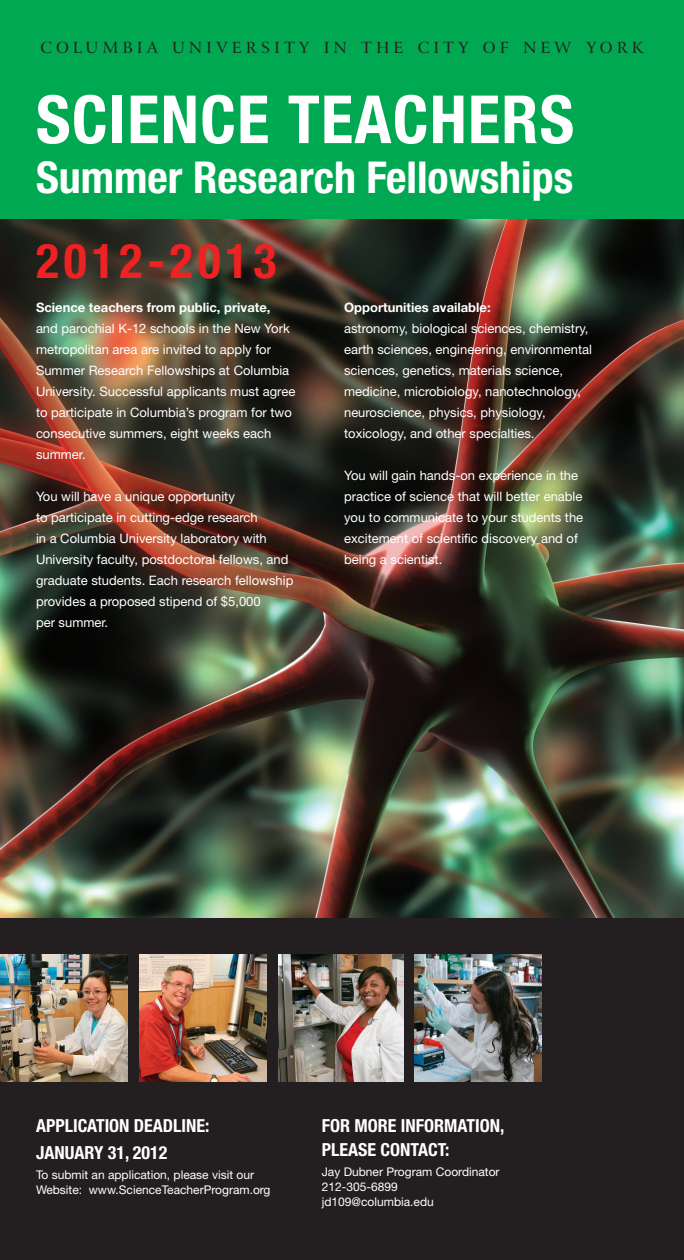
<style>
.page{position:relative;width:684px;height:1260px;background:#fff}
.page>*{position:absolute;margin:0;border:0;box-sizing:border-box;transform-origin:0 0}
.t1{font:700 condensed 66.5px "Helvetica Neue";letter-spacing:.02em;color:#fff}
.t2{font:700 condensed 48px "Helvetica Neue";letter-spacing:.1em;color:#ee2123}
.t3{font:700 condensed 44px "Helvetica Neue";color:#fff}
.t4{font:700 condensed 18px "Helvetica Neue";color:#fff}
.t5{font:15.4px "Arrus BT";letter-spacing:.255em;color:#231f20}
.t6{font:13px/21px "Helvetica Neue";color:#fff}
.t7{font:700 13px "Helvetica Neue";color:#fff}
.t8{font:12px/15px "Helvetica Neue";color:#fff}
.s1{font-weight:700}
</style>
<div class="page">
<img style="left:0;top:219px;width:684px;height:699px">
<div style="left:0;top:0;width:684px;height:219px;background:#00a951"></div>
<div style="left:0;top:918px;width:684px;height:342px;background:#231f20"></div>
<img style="left:0;top:954px;width:127px;height:127px">
<img style="left:415px;top:954px;width:127px;height:127px">
<img style="left:139px;top:954px;width:127px;height:127px">
<img style="left:279px;top:954px;width:125px;height:127px">
<p class="t5" style="left:40px;top:38px;width:605px">COLUMBIA UNIVERSITY IN THE CITY OF NEW YORK</p>
<p class="t1" style="left:36px;top:79px;width:540px">SCIENCE TEACHERS</p>
<p class="t3" style="left:36px;top:150px;width:539px">Summer Research Fellowships</p>
<p class="t2" style="left:36px;top:232px;width:242px">2012-2013</p>
<p class="t7" style="left:36px;top:299px;width:236px">Science teachers from public, private,</p>
<p class="t6" style="left:36px;top:318px;width:261px">and parochial K‑12 schools in the New York metropolitan area are invited to apply for Summer Research Fellowships at Columbia University. Successful applicants must agree to participate in Columbia’s program for two consecutive summers, eight weeks each summer.</p>
<p class="t6" style="left:36px;top:486px;width:200px">You will have a unique opportunity</p>
<p class="t6" style="left:36px;top:507px;width:259px">to participate in cutting-edge research<br>in a Columbia University laboratory with University faculty, postdoctoral fellows, and graduate students. Each research fellowship provides a proposed stipend of $5,000<br>per summer.</p>
<p class="t6" style="left:344px;top:297px;width:250px"><span class="s1">Opportunities available:<br></span>astronomy, biological sciences, chemistry, earth sciences, engineering, environmental sciences, genetics, materials science, medicine, microbiology, nanotechnology, neuroscience, physics, physiology, toxicology, and other specialties.</p>
<p class="t6" style="left:344px;top:465px;width:241px">You will gain hands-on experience in the practice of science that will better enable you to communicate to your students the excitement of scientific discovery and of being a scientist.</p>
<p class="t4" style="left:36px;top:1115px;width:175px">APPLICATION DEADLINE:</p>
<p class="t4" style="left:36px;top:1141px;width:133px">JANUARY 31, 2012</p>
<p class="t8" style="left:36px;top:1167px;width:236px">To submit an application, please visit our<br>Website: www.ScienceTeacherProgram.org</p>
<p class="t4" style="left:322px;top:1115px;width:184px">FOR MORE INFORMATION,</p>
<p class="t4" style="left:322px;top:1139px;width:129px">PLEASE CONTACT:</p>
<p class="t8" style="left:322px;top:1164px;width:179px">Jay Dubner Program Coordinator</p>
<p class="t8" style="left:322px;top:1179px;width:78px">212-305-6899</p>
<p class="t8" style="left:322px;top:1194px;width:114px">jd109@columbia.edu</p>
</div>
